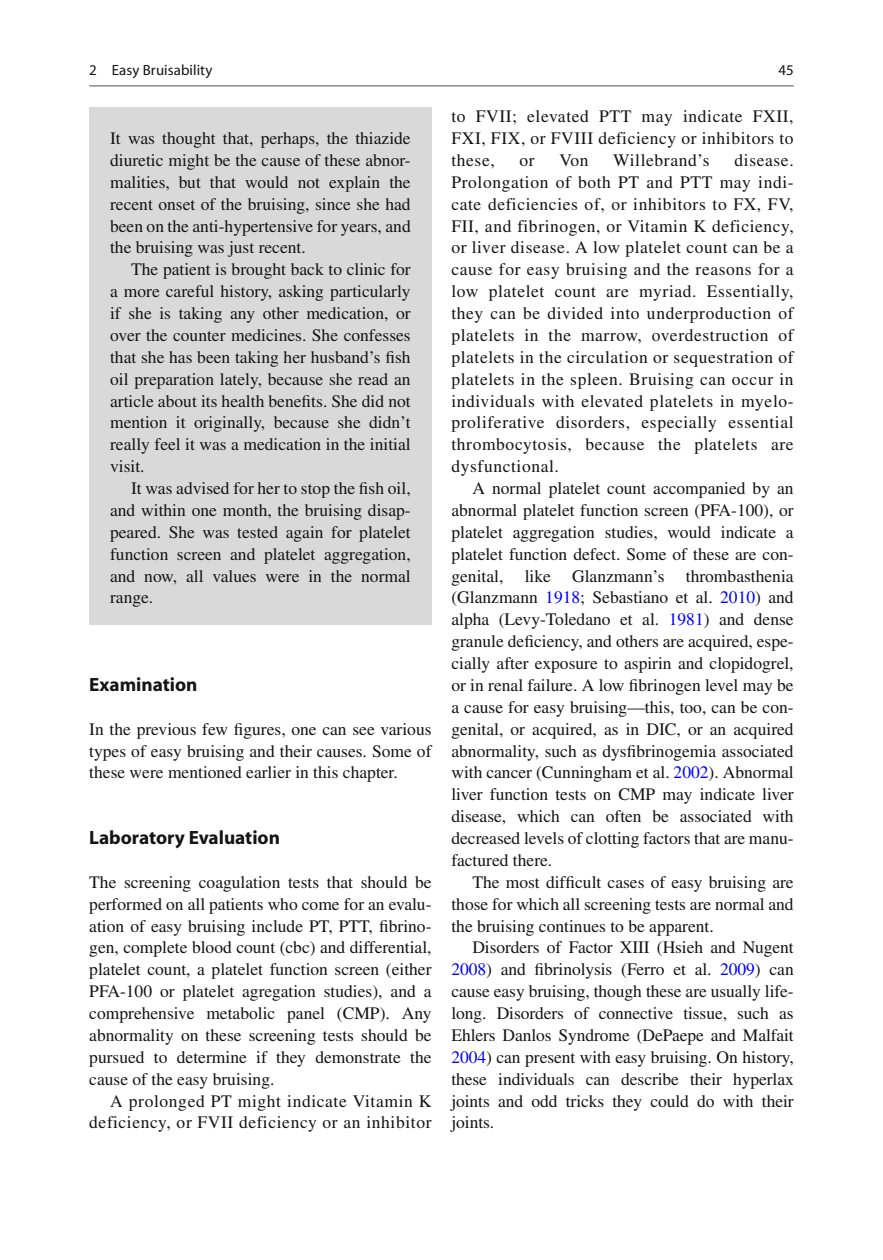
<style>
.page{position:relative;width:883px;height:1260px;background:#fff}
.page>*{position:absolute;margin:0;border:0;box-sizing:border-box;transform-origin:0 0}
.t1{font:700 19.25px "Myriad";color:#131413}
.t2{font:17.5px/21.9px "Times";color:#131413;text-align:justify}
.t3{font:17.5px/21.9px "Times";letter-spacing:.035em;color:#131413;text-align:right}
.t4{font:14.88px "Myriad";letter-spacing:.005em;color:#131413}
.s1{color:#00f}
</style>
<div class="page">
<div style="left:89px;top:107px;width:343px;height:517px;background:#d9d9d9"></div>
<hr style="left:89px;top:85px;width:705px;height:2px;background:#989898">
<p class="t4" style="left:89px;top:64px;width:125px">2 Easy Bruisability</p>
<p class="t2" style="left:110px;top:129px;width:302px">It was thought that, perhaps, the thiazide diuretic might be the cause of these abnor&shy;malities, but that would not explain the recent onset of the bruising, since she had been on the anti- hypertensive for years, and the bruising was just recent.</p>
<p class="t2" style="left:110px;top:260px;width:302px;text-indent:21px">The patient is brought back to clinic for a more careful history, asking particularly if she is taking any other medication, or over the counter medicines. She confesses that she has been taking her husband’s fish oil preparation lately, because she read an article about its health benefits. She did not mention it originally, because she didn’t really feel it was a medication in the initial visit.</p>
<p class="t2" style="left:110px;top:479px;width:302px;text-indent:21px">It was advised for her to stop the fish oil, and within one month, the bruising disap&shy;peared. She was tested again for platelet function screen and platelet aggregation, and now, all values were in the normal range.</p>
<p class="t1" style="left:89px;top:677px;width:110px">Examination</p>
<p class="t2" style="left:89px;top:720px;width:344px">In the previous few figures, one can see various types of easy bruising and their causes. Some of these were mentioned earlier in this chapter.</p>
<p class="t1" style="left:89px;top:830px;width:192px">Laboratory Evaluation</p>
<p class="t2" style="left:89px;top:873px;width:344px">The screening coagulation tests that should be performed on all patients who come for an evalu&shy;ation of easy bruising include PT, PTT, fibrino&shy;gen, complete blood count (cbc) and differential, platelet count, a platelet function screen (either PFA-100 or platelet agregation studies), and a comprehensive metabolic panel (CMP). Any abnormality on these screening tests should be pursued to determine if they demonstrate the cause of the easy bruising.</p>
<p class="t3" style="left:89px;top:1091px;width:344px">A prolonged PT might indicate Vitamin K deficiency, or FVII deficiency or an inhibitor</p>
<p class="t4" style="left:779px;top:64px;width:17px">45</p>
<p class="t2" style="left:451px;top:107px;width:344px">to FVII; elevated PTT may indicate FXII, FXI, FIX, or FVIII deficiency or inhibitors to these,</p>
<p class="t2" style="left:451px;top:151px;width:344px;text-indent:283px">disease.<br>Prolongation of both PT and PTT may indi&shy;cate deficiencies of, or inhibitors to FX, FV, FII, and fibrinogen, or Vitamin K deficiency, or liver disease. A low platelet count can be a cause for easy bruising and the reasons for a low platelet count are myriad. Essentially, they can be divided into underproduction of platelets in the marrow, overdestruction of platelets in the circulation or sequestration of platelets in the spleen. Bruising can occur in individuals with elevated platelets in myelo&shy;proliferative disorders, especially essential thrombocytosis, because the platelets are dysfunctional.</p>
<p class="t2" style="left:451px;top:479px;width:344px;text-indent:21px">A normal platelet count accompanied by an abnormal platelet function screen (PFA-100), or platelet aggregation studies, would indicate a platelet function defect. Some of these are con&shy;genital, like Glanzmann’s thrombasthenia (Glanzmann <span class="s1">1918</span> ; Sebastiano et al. <span class="s1">2010</span> ) and alpha (Levy-Toledano et al. <span class="s1">1981</span> ) and dense granule deficiency, and others are acquired, espe&shy;cially after exposure to aspirin and clopidogrel, or in renal failure. A low fibrinogen level may be a cause for easy bruising—this, too, can be con&shy;genital, or acquired, as in DIC, or an acquired abnormality, such as dysfibrinogemia associated with cancer (Cunningham et al. <span class="s1">2002</span> ). Abnormal liver function tests on CMP may indicate liver disease, which can often be associated with decreased levels of clotting factors that are manu&shy;factured there.</p>
<p class="t2" style="left:451px;top:873px;width:344px;text-indent:21px">The most difficult cases of easy bruising are those for which all screening tests are normal and the bruising continues to be apparent.</p>
<p class="t2" style="left:451px;top:938px;width:344px;text-indent:21px">Disorders of Factor XIII (Hsieh and Nugent <span class="s1">2008</span> ) and fibrinolysis (Ferro et al. <span class="s1">2009</span> ) can cause easy bruising, though these are usually life&shy;long. Disorders of connective tissue, such as Ehlers Danlos Syndrome (DePaepe and Malfait <span class="s1">2004</span> ) can present with easy bruising. On history, these individuals can describe their hyperlax joints and odd tricks they could do with their joints.</p>
<p class="t2" style="left:520px;top:151px;width:17px">or</p>
<p class="t2" style="left:559px;top:151px;width:31px">Von</p>
<p class="t3" style="left:613px;top:151px;width:98px">Willebrand’s</p>
</div>
